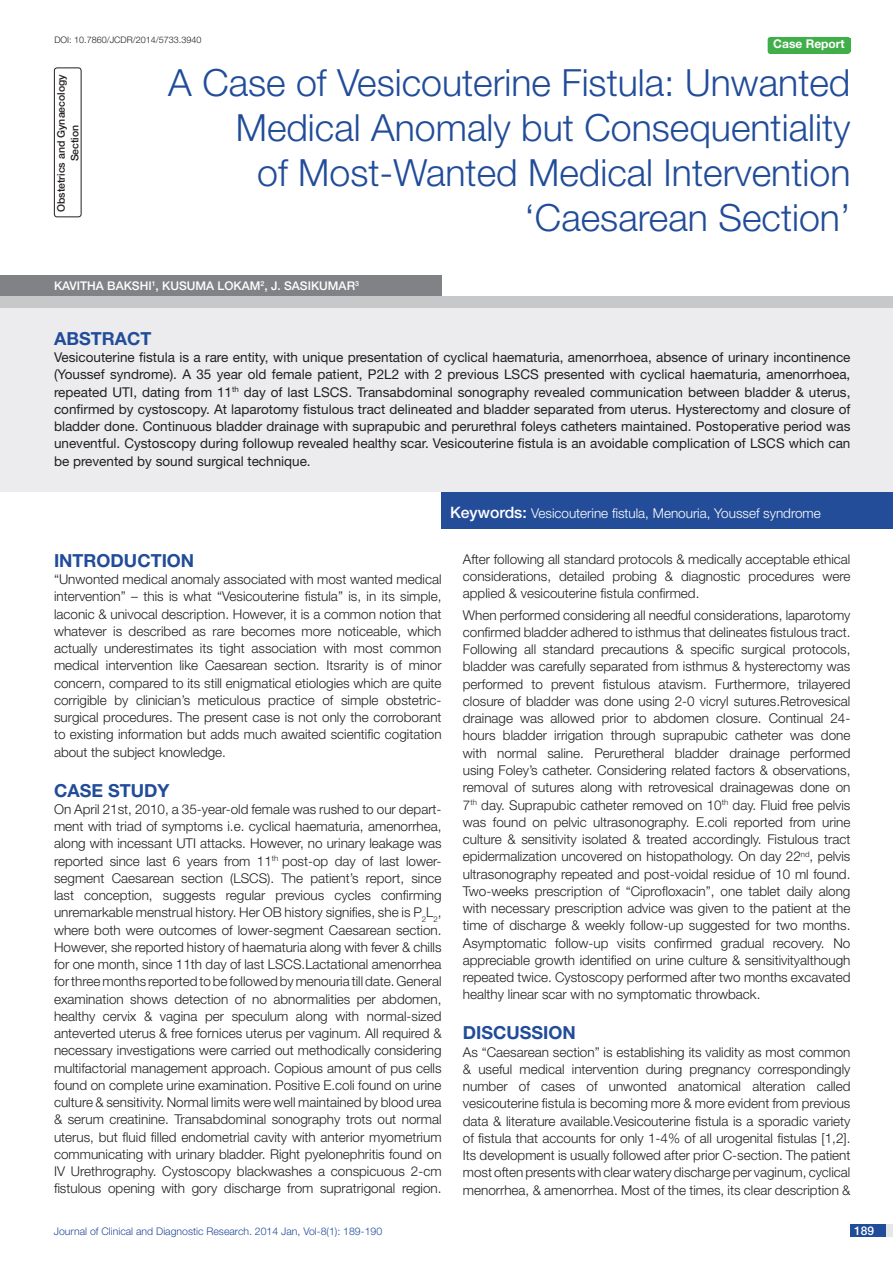
<style>
.page{position:relative;width:893px;height:1263px;background:#fff}
.page>*{position:absolute;margin:0;border:0;box-sizing:border-box;transform-origin:0 0}
.t1{font:300 37.5px/45px "Helvetica Neue";color:#214c99;text-align:right}
.Level_1{font:700 18px "Helvetica Neue";color:#214c99}
.Abstract_head{font:700 18px "Helvetica Neue";color:#214c99}
.Body_text{font:300 13.5px/17.2px "Helvetica Neue";color:#231f20;text-align:justify}
.Abstract_text{font:13.5px/17.2px "Helvetica Neue";color:#231f20;text-align:justify}
.t2{font:300 13.5px "Helvetica Neue";color:#fff}
.Author{font:500 12px "Helvetica Neue";color:#fff}
.t3{font:700 12px "Helvetica Neue";color:#fff}
.t4{font:300 10.5px "Helvetica Neue";color:#214c99}
.con_particulars{font:500 10.5px/13.5px "Helvetica Neue";color:#231f20;text-align:center}
.DOI{font:300 9px "Helvetica Neue";color:#231f20}
.s1{color:#244d99}
.s2{font-weight:500;font-size:15.75px}
</style>
<div class="page">
<div style="left:850px;top:1224px;width:43px;height:13px;background:#e6e7e9"></div>
<div style="left:850px;top:1224px;width:35px;height:13px;background:#214c99"></div>
<div style="left:768px;top:37px;width:82px;height:17px;background:#40ae49;border-radius:3px"></div>
<div style="left:767px;top:39px;width:83px;height:13px;background:#40ae49"></div>
<div style="left:0;top:296px;width:893px;height:12px;background:#c7c8ca"></div>
<div style="left:54px;top:67px;width:27px;height:150px;border:1px solid #231f20;border-radius:3px"></div>
<div style="left:0;top:275px;width:442px;height:21px;background:#808285"></div>
<div style="left:0;top:308px;width:893px;height:184px;background:#ececee"></div>
<div style="left:442px;top:492px;width:451px;height:37px;background:#244d99"></div>
<p class="DOI" style="left:54px;top:35px;width:148px">DOI: 10.7860/JCDR/2014/5733.3940</p>
<p class="t3" style="left:773px;top:37px;width:73px">Case Report</p>
<p class="t1" style="left:168px;top:59px;width:684px">A Case of Vesicouterine Fistula: Unwanted Medical Anomaly but Consequentiality<br>of Most-Wanted Medical Intervention ‘Caesarean Section’</p>
<p class="con_particulars" style="left:54px;top:212px;width:139px;rotate:-90deg">OBSTETRICS AND GYNAECOLOGY<br>SECTION</p>
<p class="Author" style="left:54px;top:278px;width:306px">KAVITHA BAKS HI<sup>1</sup>, KUSUMA LOKAM<sup>2</sup>, J. SASIKUMAR<sup>3</sup></p>
<p class="Abstract_head" style="left:54px;top:327px;width:99px">ABST<span class="s1">RAC</span>T</p>
<p class="Abstract_text" style="left:54px;top:348px;width:798px">Vesicouterine fistula is a rare entity, with unique presentation of cyclical haematuria, amenorrhoea, absence of urinary incontinence (Youssef syndrome). A 35 year old female patient, P2L2 with 2 previous LSCS presented with cyclical haematuria, amenorrhoea, repeated UTI, dating from 11<sup>th</sup> day of last LSCS. Transabdominal sonography revealed communication between bladder &amp; uterus, confirmed by cystoscopy. At laparotomy fistulous tract delineated and bladder separated from uterus. Hysterectomy and closure of bladder done. Continuous bladder drainage with suprapubic and perurethral foleys catheters maintained. Postoperative period was uneventful. Cystoscopy during followup revealed healthy scar. Vesicouterine fistula is an avoidable complication of LSCS which can be prevented by sound surgical technique.</p>
<p class="t2" style="left:450px;top:505px;width:372px"><span class="s2">KEYWORDS:</span> Vesicouterine fistula, Menouria, Youssef syndrome</p>
<p class="Level_1" style="left:54px;top:549px;width:142px">INTRODUCTION</p>
<p class="Body_text" style="left:54px;top:570px;width:389px">“Unwonted medical anomaly associated with most wanted medical intervention” – this is what “Vesicouterine fistula” is, in its simple, laconic &amp; univocal description. However, it is a common notion that whatever is described as rare becomes more noticeable, which actually underestimates its tight association with most common medical intervention like Caesarean section. Itsrarity is of minor concern, compared to its still enigmatical etiologies which are quite corrigible by clinician’s meticulous practice of simple obstetric&shy;surgical procedures. The present case is not only the corroborant to existing information but adds much awaited scientific cogitation about the subject knowledge.</p>
<p class="Level_1" style="left:54px;top:779px;width:117px">CASE STUDY</p>
<p class="Body_text" style="left:54px;top:800px;width:389px;text-align:left">On April 21st, 2010, a 35-year-old female was rushed to our depart&shy;ment with triad of symptoms i.e. cyclical haematuria, amenorrhea, along with incessant UTI attacks. However, no urinary leakage was reported since last 6 years from 11<sup>th</sup> post-op day of last lower&shy;segment Caesarean section (LSCS). The patient’s report, since last conception, suggests regular previous cycles confirming unremarkable menstrual history. Her OB history signifies, she is P<sub>2</sub>L<sub>2</sub>, where both were outcomes of lower-segment Caesarean section.<br>However, she reported history of haematuria along with fever &amp; chills for one month, since 11th day of last LSCS.Lactational amenorrhea for three months reported to be followed by menouria till date. General examination shows detection of no abnormalities per abdomen, healthy cervix &amp; vagina per speculum along with normal-sized anteverted uterus &amp; free fornices uterus per vaginum. All required &amp; necessary investigations were carried out methodically considering multifactorial management approach. Copious amount of pus cells found on complete urine examination. Positive E.coli found on urine culture &amp; sensitivity. Normal limits were well maintained by blood urea &amp; serum creatinine. Transabdominal sonography trots out normal uterus, but fluid filled endometrial cavity with anterior myometrium communicating with urinary bladder. Right pyelonephritis found on IV Urethrography. Cystoscopy blackwashes a conspicuous 2-cm fistulous opening with gory discharge from supratrigonal region.</p>
<p class="Body_text" style="left:463px;top:550px;width:389px">After following all standard protocols &amp; medically acceptable ethical considerations, detailed probing &amp; diagnostic procedures were applied &amp; vesicouterine fistula confirmed.</p>
<p class="Body_text" style="left:463px;top:606px;width:389px">When performed considering all needful considerations, laparotomy confirmed bladder adhered to isthmus that delineates fistulous tract.<br>Following all standard precautions &amp; specific surgical protocols, bladder was carefully separated from isthmus &amp; hysterectomy was performed to prevent fistulous atavism. Furthermore, trilayered closure of bladder was done using 2-0 vicryl sutures.Retrovesical drainage was allowed prior to abdomen closure. Continual 24- hours bladder irrigation through suprapubic catheter was done with normal saline. Peruretheral bladder drainage performed using Foley’s catheter. Considering related factors &amp; observations, removal of sutures along with retrovesical drainagewas done on 7<sup>th</sup> day. Suprapubic catheter removed on 10<sup>th</sup> day. Fluid free pelvis was found on pelvic ultrasonography. E.coli reported from urine culture &amp; sensitivity isolated &amp; treated accordingly. Fistulous tract epidermalization uncovered on histopathology. On day 22<sup>nd</sup>, pelvis ultrasonography repeated and post-voidal residue of 10 ml found.<br>Two-weeks prescription of “Ciprofloxacin”, one tablet daily along with necessary prescription advice was given to the patient at the time of discharge &amp; weekly follow-up suggested for two months.<br>Asymptomatic follow-up visits confirmed gradual recovery. No appreciable growth identified on urine culture &amp; sensitivityalthough repeated twice. Cystoscopy performed after two months excavated healthy linear scar with no symptomatic throwback.</p>
<p class="Level_1" style="left:463px;top:1022px;width:115px">DISCUSSION</p>
<p class="Body_text" style="left:463px;top:1043px;width:389px">As “Caesarean section” is establishing its validity as most common &amp; useful medical intervention during pregnancy correspondingly number of cases of unwonted anatomical alteration called vesicouterine fistula is becoming more &amp; more evident from previous data &amp; literature available.Vesicouterine fistula is a sporadic variety of fistula that accounts for only 1-4% of all urogenital fistulas [1,2].<br>Its development is usually followed after prior C-section. The patient most often presents with clear watery discharge per vaginum, cyclical menorrhea, &amp; amenorrhea. Most of the times, its clear description &amp;</p>
<p class="t4" style="left:54px;top:1225px;width:330px">Journal of Clinical and Diagnostic Research. 2014 Jan, Vol-8(1): 189-190</p>
<p class="Author" style="left:854px;top:1223px;width:22px">189</p>
</div>
